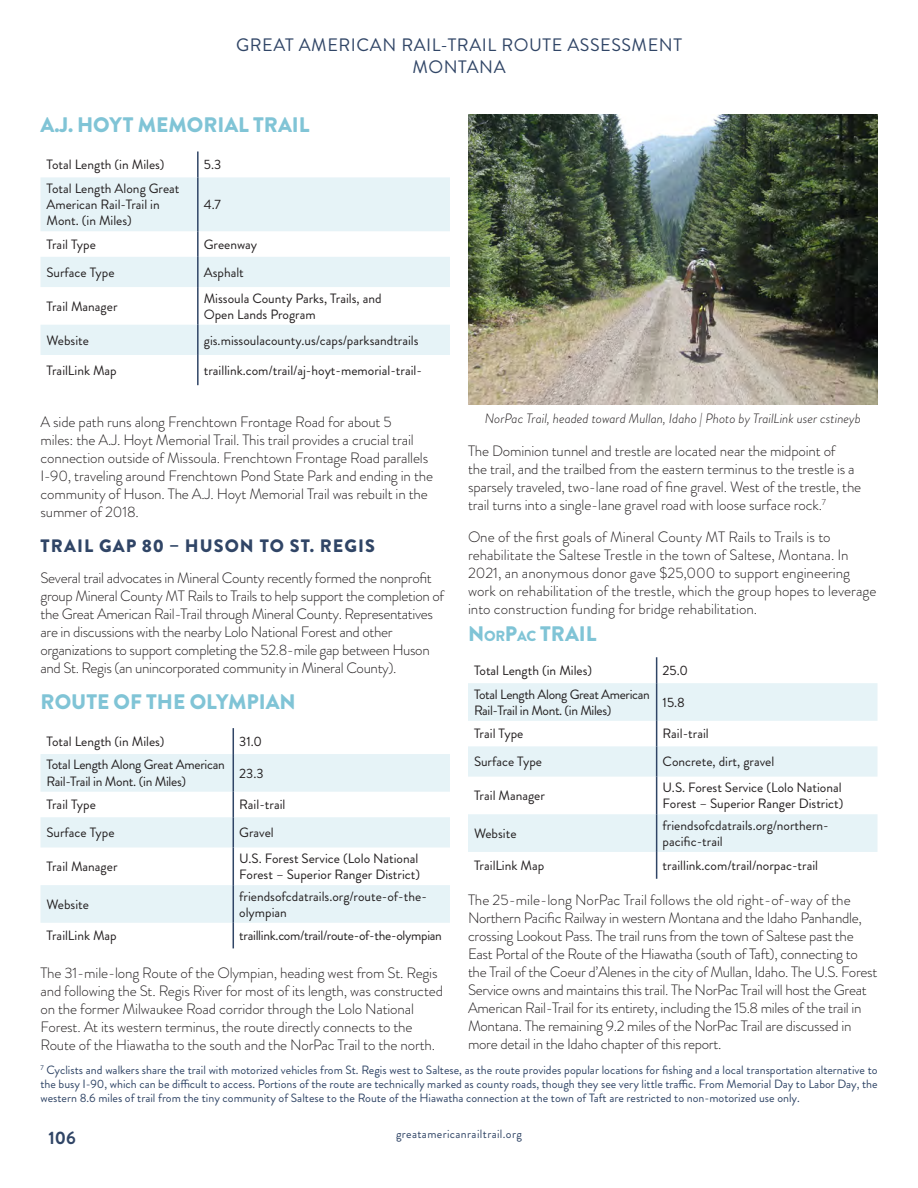
<style>
.page{position:relative;width:918px;height:1188px;background:#fff}
.page>*{position:absolute;margin:0;border:0;box-sizing:border-box;transform-origin:0 0}
.t1{font:900 21px "Brandon Grotesque";color:#80c4d6}
.Chapter_Reminder__Header{font:18px/21.6px "Brandon Grotesque";letter-spacing:.03em;color:#304566;text-align:center}
.Body_Copy{font:900 18px "Brandon Grotesque";letter-spacing:.06em;color:#304566}
.t2{font:700 18px "Brandon Grotesque";color:#304566}
.Body_Copy-2{font:300 15px/18px "Brandon Grotesque";letter-spacing:-.01em;color:#231f20}
.t3{font:13.5px/16.2px "Brandon Grotesque";color:#231f20}
.t4{font:13.5px/16.2px "Brandon Grotesque";letter-spacing:-.02em;color:#231f20}
.t5{font:italic 300 13.5px "Brandon Grotesque";color:#231f20}
.t6{font:13.5px/16.2px "Brandon Grotesque";letter-spacing:-.025em;color:#231f20}
.t7{font:12px/14.4px "Brandon Grotesque";color:#304566;text-align:justify}
.t8{font:12px "Brandon Grotesque";letter-spacing:.03em;color:#304566}
.s1{font-size:14.7px}
</style>
<div class="page">
<svg style="left:40px;top:177px;width:410px;height:178px;fill:#e6f3f7"></svg>
<hr style="left:197px;top:152px;width:2px;height:25px;background:#304566">
<hr style="left:197px;top:177px;width:2px;height:54px;background:#304566">
<hr style="left:197px;top:231px;width:2px;height:26px;background:#304566">
<hr style="left:197px;top:257px;width:2px;height:30px;background:#304566">
<hr style="left:197px;top:287px;width:2px;height:38px;background:#304566">
<hr style="left:197px;top:325px;width:2px;height:30px;background:#304566">
<hr style="left:197px;top:355px;width:2px;height:30px;background:#304566">
<svg style="left:40px;top:754px;width:410px;height:169px;fill:#e6f3f7"></svg>
<svg style="left:233px;top:728px;width:1px;height:26px"></svg>
<hr style="left:233px;top:754px;width:1px;height:38px;background:#304566">
<svg style="left:233px;top:792px;width:1px;height:25px"></svg>
<hr style="left:233px;top:817px;width:1px;height:31px;background:#304566">
<hr style="left:233px;top:848px;width:1px;height:37px;background:#304566">
<hr style="left:233px;top:885px;width:1px;height:38px;background:#304566">
<svg style="left:233px;top:923px;width:1px;height:25px"></svg>
<svg style="left:468px;top:683px;width:410px;height:169px;fill:#e6f3f7"></svg>
<svg style="left:656px;top:657px;width:1px;height:26px"></svg>
<hr style="left:656px;top:683px;width:1px;height:38px;background:#304566">
<svg style="left:656px;top:721px;width:1px;height:25px"></svg>
<hr style="left:656px;top:746px;width:1px;height:31px;background:#304566">
<hr style="left:656px;top:777px;width:1px;height:37px;background:#304566">
<hr style="left:656px;top:814px;width:1px;height:38px;background:#304566">
<svg style="left:656px;top:852px;width:1px;height:27px"></svg>
<img style="left:468px;top:115px;width:410px;height:290px">
<p class="Chapter_Reminder__Header" style="left:236px;top:35px;width:447px">GREAT AMERICAN RAIL-TRAIL ROUTE ASSESSMENT<br>MONTANA</p>
<h2 class="t1" style="left:41px;top:110px;width:270px">A.J. HOYT MEMORIAL TRAIL</h2>
<p class="t3" style="left:46px;top:157px;width:120px">Total Length (in Miles)</p>
<p class="t3" style="left:204px;top:157px;width:19px">5.3</p>
<p class="t3" style="left:46px;top:180px;width:135px">Total Length Along Great<br>American Rail-Trail in<br>Mont. (in Miles)</p>
<p class="t3" style="left:204px;top:197px;width:19px">4.7</p>
<p class="t3" style="left:46px;top:236px;width:51px">Trail Type</p>
<p class="t3" style="left:204px;top:236px;width:55px">Greenway</p>
<p class="t3" style="left:46px;top:264px;width:70px">Surface Type</p>
<p class="t3" style="left:204px;top:264px;width:42px">Asphalt</p>
<p class="t3" style="left:46px;top:298px;width:73px">Trail Manager</p>
<p class="t3" style="left:204px;top:290px;width:179px">Missoula County Parks, Trails, and<br>Open Lands Program</p>
<p class="t3" style="left:46px;top:332px;width:44px">Website</p>
<p class="t3" style="left:204px;top:332px;width:216px">gis.missoulacounty.us/caps/parksandtrails</p>
<p class="t3" style="left:46px;top:362px;width:72px">TrailLink Map</p>
<p class="t3" style="left:204px;top:362px;width:220px">traillink.com/trail/aj-hoyt-memorial-trail-</p>
<p class="Body_Copy-2" style="left:40px;top:413px;width:394px">A side path runs along Frenchtown Frontage Road for about 5<br>miles: the A.J. Hoyt Memorial Trail. This trail provides a crucial trail connection outside of Missoula. Frenchtown Frontage Road parallels I-90, traveling around Frenchtown Pond State Park and ending in the community of Huson. The A.J. Hoyt Memorial Trail was rebuilt in the summer of 2018.</p>
<p class="Body_Copy" style="left:41px;top:533px;width:336px">TRAIL GAP 80 – HUSON TO ST. REGIS</p>
<p class="Body_Copy-2" style="left:40px;top:569px;width:405px">Several trail advocates in Mineral County recently formed the nonprofit group Mineral County MT Rails to Trails to help support the completion of the Great American Rail-Trail through Mineral County. Representatives are in discussions with the nearby Lolo National Forest and other organizations to support completing the 52.8-mile gap between Huson and St. Regis (an unincorporated community in Mineral County).</p>
<h2 class="t1" style="left:41px;top:687px;width:257px">ROUTE OF THE OLYMPIAN</h2>
<p class="t3" style="left:46px;top:733px;width:120px">Total Length (in Miles)</p>
<p class="t3" style="left:239px;top:733px;width:24px">31.0</p>
<p class="t4" style="left:46px;top:757px;width:180px">Total Length Along Great American<br>Rail-Trail in Mont. (in Miles)</p>
<p class="t3" style="left:239px;top:765px;width:26px">23.3</p>
<p class="t3" style="left:46px;top:797px;width:51px">Trail Type</p>
<p class="t3" style="left:239px;top:797px;width:48px">Rail-trail</p>
<p class="t3" style="left:46px;top:825px;width:70px">Surface Type</p>
<p class="t3" style="left:239px;top:825px;width:36px">Gravel</p>
<p class="t3" style="left:46px;top:858px;width:73px">Trail Manager</p>
<p class="t3" style="left:239px;top:850px;width:182px">U.S. Forest Service (Lolo National<br>Forest – Superior Ranger District)</p>
<p class="t3" style="left:46px;top:896px;width:44px">Website</p>
<p class="t3" style="left:239px;top:888px;width:189px">friendsofcdatrails.org/route-of-the&shy;olympian</p>
<p class="t3" style="left:46px;top:928px;width:72px">TrailLink Map</p>
<p class="t4" style="left:239px;top:928px;width:204px">traillink.com/trail/route-of-the-olympian</p>
<p class="Body_Copy-2" style="left:40px;top:964px;width:404px">The 31-mile-long Route of the Olympian, heading west from St. Regis and following the St. Regis River for most of its length, was constructed on the former Milwaukee Road corridor through the Lolo National Forest. At its western terminus, the route directly connects to the Route of the Hiawatha to the south and the NorPac Trail to the north.</p>
<p class="t5" style="left:485px;top:409px;width:378px">NorPac Trail, headed toward Mullan, Idaho | Photo by TrailLink user cstineyb</p>
<p class="Body_Copy-2" style="left:468px;top:442px;width:395px">The Dominion tunnel and trestle are located near the midpoint of<br>the trail, and the trailbed from the eastern terminus to the trestle is a sparsely traveled, two-lane road of fine gravel. West of the trestle, the trail turns into a single-lane gravel road with loose surface rock.<sup>7</sup></p>
<p class="Body_Copy-2" style="left:468px;top:527px;width:410px">One of the first goals of Mineral County MT Rails to Trails is to rehabilitate the Saltese Trestle in the town of Saltese, Montana. In 2021, an anonymous donor gave $25,000 to support engineering work on rehabilitation of the trestle, which the group hopes to leverage into construction funding for bridge rehabilitation.</p>
<h2 class="t1" style="left:468px;top:619px;width:130px">N<span class="s1">OR</span>P<span class="s1">AC</span> TRAIL</h2>
<p class="t3" style="left:474px;top:662px;width:120px">Total Length (in Miles)</p>
<p class="t3" style="left:663px;top:662px;width:27px">25.0</p>
<p class="t6" style="left:474px;top:686px;width:177px">Total Length Along Great American<br>Rail-Trail in Mont. (in Miles)</p>
<p class="t3" style="left:663px;top:694px;width:24px">15.8</p>
<p class="t3" style="left:474px;top:726px;width:51px">Trail Type</p>
<p class="t3" style="left:663px;top:726px;width:48px">Rail-trail</p>
<p class="t3" style="left:474px;top:754px;width:70px">Surface Type</p>
<p class="t3" style="left:663px;top:754px;width:113px">Concrete, dirt, gravel</p>
<p class="t3" style="left:474px;top:788px;width:73px">Trail Manager</p>
<p class="t3" style="left:663px;top:780px;width:182px">U.S. Forest Service (Lolo National<br>Forest – Superior Ranger District)</p>
<p class="t3" style="left:474px;top:825px;width:44px">Website</p>
<p class="t3" style="left:663px;top:817px;width:168px">friendsofcdatrails.org/northern&shy;pacific-trail</p>
<p class="t3" style="left:474px;top:858px;width:72px">TrailLink Map</p>
<p class="t3" style="left:663px;top:858px;width:157px">traillink.com/trail/norpac-trail</p>
<p class="Body_Copy-2" style="left:468px;top:890px;width:411px">The 25-mile-long NorPac Trail follows the old right-of-way of the Northern Pacific Railway in western Montana and the Idaho Panhandle, crossing Lookout Pass. The trail runs from the town of Saltese past the East Portal of the Route of the Hiawatha (south of Taft), connecting to the Trail of the Coeur d’Alenes in the city of Mullan, Idaho. The U.S. Forest Service owns and maintains this trail. The NorPac Trail will host the Great American Rail-Trail for its entirety, including the 15.8 miles of the trail in Montana. The remaining 9.2 miles of the NorPac Trail are discussed in more detail in the Idaho chapter of this report.</p>
<p class="t7" style="left:40px;top:1063px;width:839px"><sup>7</sup> Cyclists and walkers share the trail with motorized vehicles from St. Regis west to Saltese, as the route provides popular locations for fishing and a local transportation alternative to the busy I-90, which can be difficult to access. Portions of the route are technically marked as county roads, though they see very little traffic. From Memorial Day to Labor Day, the western 8.6 miles of trail from the tiny community of Saltese to the Route of the Hiawatha connection at the town of Taft are restricted to non-motorized use only.</p>
<p class="t2" style="left:49px;top:1125px;width:29px">106</p>
<p class="t8" style="left:396px;top:1125px;width:127px">greatamericanrailtrail.org</p>
</div>
